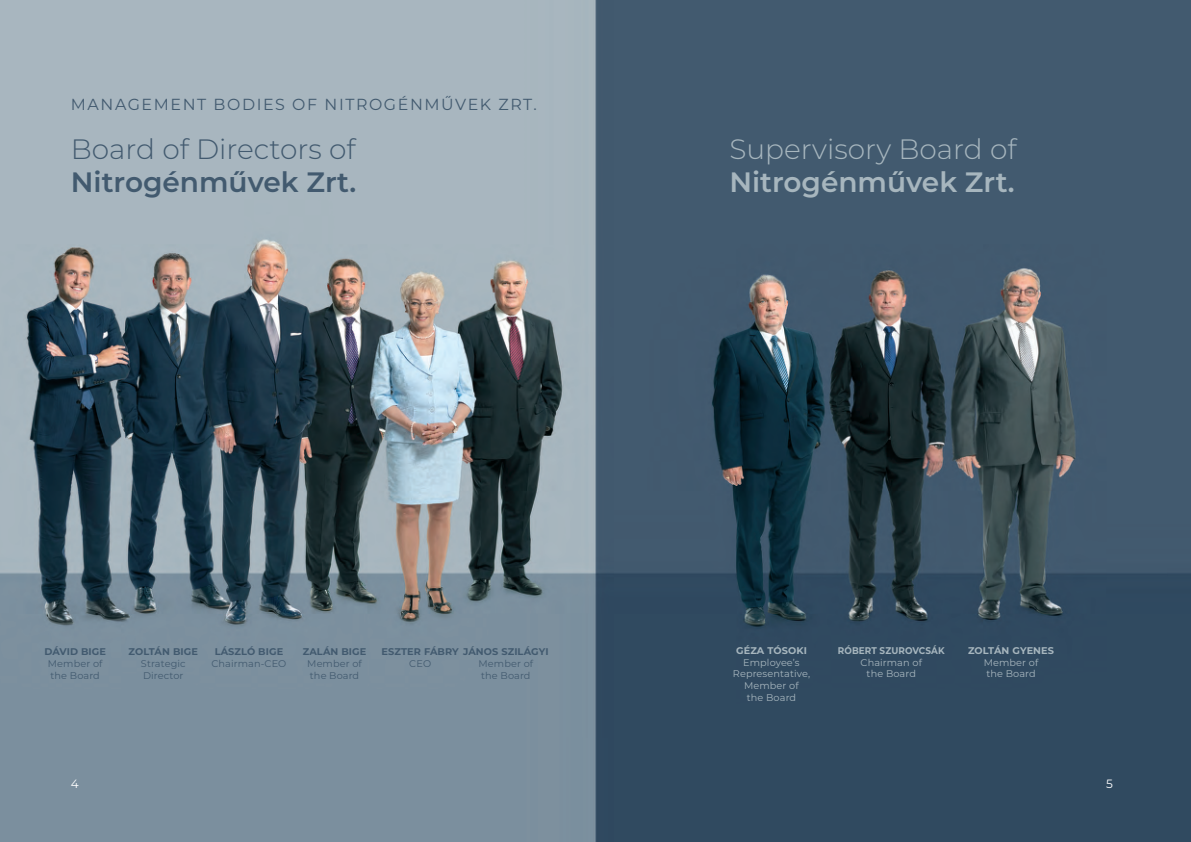
<style>
.page{position:relative;width:1191px;height:842px;background:#fff}
.page>*{position:absolute;margin:0;border:0;box-sizing:border-box;transform-origin:0 0}
.t1{font:300 28px "Montserrat";color:#425a6f}
.t2{font:300 28px "Montserrat";color:#a7b6be}
.t3{font:600 28px "Montserrat";color:#425a6f}
.t4{font:600 28px "Montserrat";color:#a7b6be}
.t5{font:16px "Montserrat";letter-spacing:.1em;color:#425a6f}
.t6{font:12px "Montserrat";color:#fff}
.t7{font:9.7px/11.7px "Montserrat";letter-spacing:.01em;color:#425a6f}
.t8{font:9.7px/11.7px "Montserrat";letter-spacing:.01em;color:#a7b6be;text-align:center}
.t9{font:700 9.7px "Montserrat";letter-spacing:.01em;color:#425a6f}
.t10{font:700 9.7px "Montserrat";letter-spacing:.01em;color:#a7b6be}
.t11{font:700 9.7px "Montserrat";letter-spacing:.01em;color:#a7b6be;scale:.91 1}
</style>
<div class="page">
<img style="left:0;top:0;width:1191px;height:842px">
<h2 class="t5" style="left:71px;top:93px;width:467px">MANAGEMENT BODIES OF NITROGÉNMŰVEK ZRT.</h2>
<h1 class="t1" style="left:71px;top:130px;width:286px">Board of Directors of</h1>
<h1 class="t3" style="left:71px;top:162px;width:287px">Nitrogénművek Zrt.</h1>
<p class="t9" style="left:44px;top:645px;width:63px">DÁVID BIGE</p>
<p class="t7" style="left:48px;top:657px;width:56px">Member of the Board</p>
<p class="t9" style="left:129px;top:645px;width:71px">ZOLTÁN BIGE</p>
<p class="t7" style="left:141px;top:657px;width:46px">Strategic<br>Director</p>
<p class="t9" style="left:215px;top:645px;width:70px">LÁSZLÓ BIGE</p>
<p class="t7" style="left:211px;top:657px;width:76px">Chairman-CEO</p>
<p class="t9" style="left:303px;top:645px;width:65px">ZALÁN BIGE</p>
<p class="t7" style="left:307px;top:657px;width:56px">Member of the Board</p>
<p class="t9" style="left:381px;top:645px;width:168px">ESZTER FÁBRY JÁNOS SZILÁGYI</p>
<p class="t7" style="left:409px;top:657px;width:23px">CEO</p>
<p class="t7" style="left:478px;top:657px;width:56px">Member of the Board</p>
<h1 class="t2" style="left:729px;top:130px;width:289px">Supervisory Board of</h1>
<h1 class="t4" style="left:729px;top:162px;width:287px">Nitrogénművek Zrt.</h1>
<p class="t10" style="left:736px;top:644px;width:72px">GÉZA TÓSOKI</p>
<p class="t8" style="left:733px;top:656px;width:79px">Employee’s<br>Representative,<br>Member of<br>the Board</p>
<p class="t11" style="left:838px;top:644px;width:119px">RÓBERT SZUROVCSÁK</p>
<p class="t8" style="left:860px;top:656px;width:63px">Chairman of the Board</p>
<p class="t10" style="left:968px;top:644px;width:87px">ZOLTÁN GYENES</p>
<p class="t8" style="left:983px;top:656px;width:56px;text-align:left">Member of the Board</p>
<p class="t6" style="left:71px;top:775px;width:9px">4</p>
<p class="t6" style="left:1106px;top:775px;width:8px">5</p>
</div>
